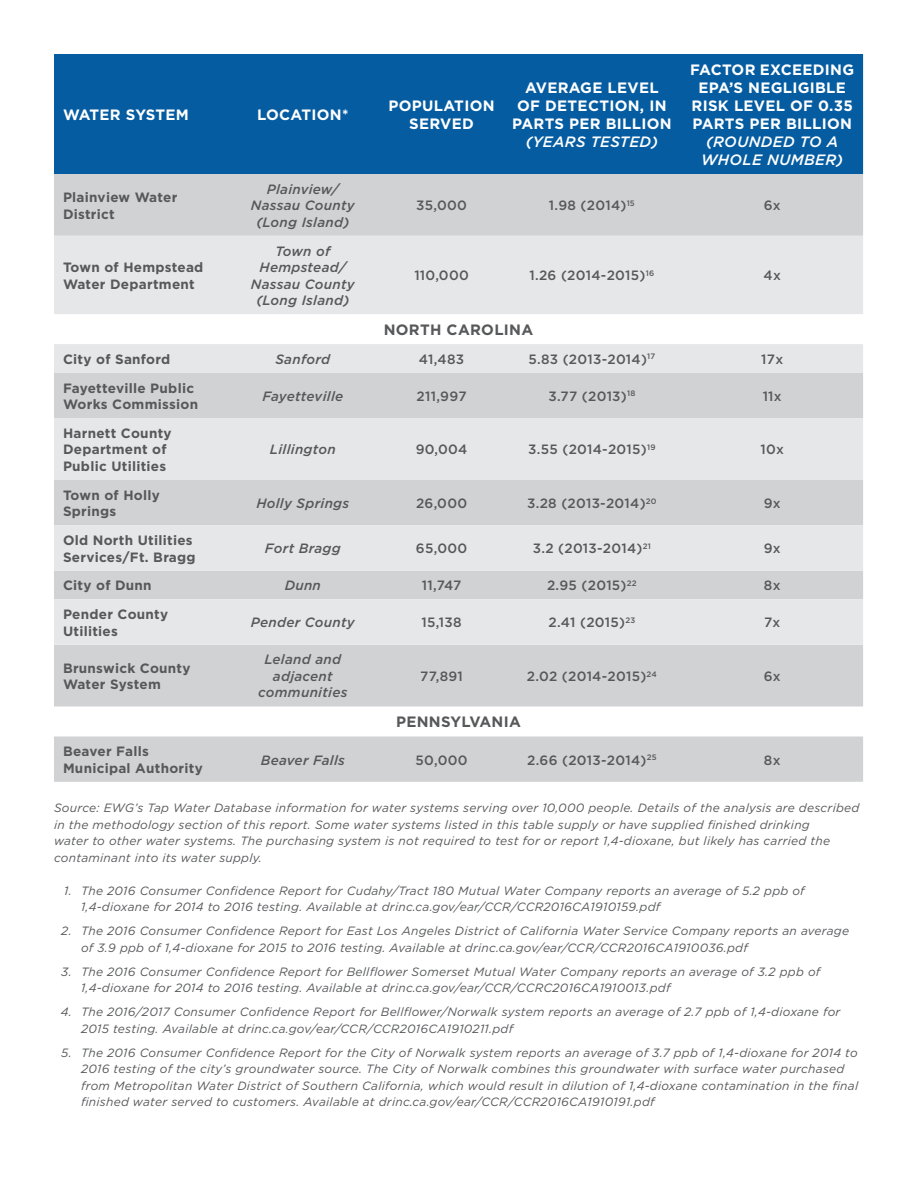
<style>
.page{position:relative;width:918px;height:1188px;background:#fff}
.page>*{position:absolute;margin:0;border:0;box-sizing:border-box;transform-origin:0 0}
.t1{font:700 15px/18px "Gotham";letter-spacing:.02em;color:#fff;text-align:center}
.Body{font:700 15px "Gotham";letter-spacing:.02em;color:#57585a}
.Body-2{font:700 13.5px/16.5px "Gotham";letter-spacing:.02em;color:#57585a}
.Body-3{font:500 13.5px "Gotham";letter-spacing:.02em;color:#57585a}
.Body-4{font:italic 500 13.5px/16.5px "Gotham";letter-spacing:.02em;color:#57585a;text-align:center}
.source{font:italic 12px/16.5px "Gotham";letter-spacing:.02em;color:#57585a}
.s1{font-weight:500;font-style:italic}
</style>
<div class="page">
<div style="left:54px;top:54px;width:809px;height:120px;background:#055ca1"></div>
<svg style="left:54px;top:174px;width:809px;height:608px;fill:#d1d2d4"></svg>
<svg style="left:54px;top:236px;width:809px;height:409px;fill:#e6e7e9"></svg>
<p class="t1" style="left:63px;top:106px;width:127px">WATER SYSTEM</p>
<p class="t1" style="left:257px;top:106px;width:93px">LOCATION*</p>
<p class="t1" style="left:389px;top:97px;width:107px">POPULATION<br>SERVED</p>
<p class="t1" style="left:512px;top:79px;width:161px">AVERAGE LEVEL<br>OF DETECTION, IN<br>PARTS PER BILLION <span class="s1">(YEARS TESTED)</span></p>
<p class="t1" style="left:690px;top:61px;width:165px">FACTOR EXCEEDING<br>EPA’S NEGLIGIBLE<br>RISK LEVEL OF 0.35<br>PARTS PER BILLION <span class="s1">(ROUNDED TO A<br>WHOLE NUMBER)</span></p>
<p class="Body-2" style="left:63px;top:189px;width:116px">Plainview Water<br>District</p>
<p class="Body-4" style="left:251px;top:181px;width:105px">Plainview/<br>Nassau County (Long Island)</p>
<p class="Body-2" style="left:63px;top:259px;width:142px">Town of Hempstead<br>Water Department</p>
<p class="Body-4" style="left:251px;top:242px;width:105px">Town of<br>Hempstead/<br>Nassau County (Long Island)</p>
<p class="Body-3" style="left:416px;top:197px;width:52px">35,000</p>
<p class="Body-3" style="left:549px;top:197px;width:87px">1.98 (2014)<sup>15</sup></p>
<p class="Body-3" style="left:764px;top:197px;width:18px">6x</p>
<p class="Body-3" style="left:414px;top:267px;width:56px">110,000</p>
<p class="Body-3" style="left:530px;top:267px;width:126px">1.26 (2014-2015)<sup>16</sup></p>
<p class="Body-3" style="left:764px;top:267px;width:19px">4x</p>
<p class="Body" style="left:384px;top:320px;width:151px">NORTH CAROLINA</p>
<p class="Body-2" style="left:63px;top:351px;width:109px">City of Sanford</p>
<p class="Body-4" style="left:275px;top:351px;width:56px">Sanford</p>
<p class="Body-3" style="left:419px;top:350px;width:47px">41,483</p>
<p class="Body-3" style="left:528px;top:350px;width:128px">5.83 (2013-2014)<sup>17</sup></p>
<p class="Body-3" style="left:761px;top:350px;width:23px">17x</p>
<p class="Body-2" style="left:63px;top:380px;width:137px">Fayetteville Public<br>Works Commission</p>
<p class="Body-4" style="left:262px;top:388px;width:82px">Fayetteville</p>
<p class="Body-3" style="left:417px;top:387px;width:51px">211,997</p>
<p class="Body-3" style="left:548px;top:387px;width:88px">3.77 (2013)<sup>18</sup></p>
<p class="Body-3" style="left:763px;top:387px;width:21px">11x</p>
<p class="Body-2" style="left:63px;top:425px;width:110px">Harnett County<br>Department of<br>Public Utilities</p>
<p class="Body-4" style="left:270px;top:441px;width:67px">Lillington</p>
<p class="Body-3" style="left:416px;top:441px;width:53px">90,004</p>
<p class="Body-3" style="left:528px;top:441px;width:129px">3.55 (2014-2015)<sup>19</sup></p>
<p class="Body-3" style="left:760px;top:441px;width:25px">10x</p>
<p class="Body-2" style="left:63px;top:487px;width:98px">Town of Holly<br>Springs</p>
<p class="Body-4" style="left:256px;top:495px;width:94px">Holly Springs</p>
<p class="Body-3" style="left:416px;top:494px;width:53px">26,000</p>
<p class="Body-3" style="left:527px;top:494px;width:131px">3.28 (2013-2014)<sup>20</sup></p>
<p class="Body-3" style="left:764px;top:494px;width:18px">9x</p>
<p class="Body-2" style="left:63px;top:532px;width:134px">Old North Utilities<br>Services/Ft. Bragg</p>
<p class="Body-4" style="left:265px;top:540px;width:77px">Fort Bragg</p>
<p class="Body-3" style="left:416px;top:540px;width:53px">65,000</p>
<p class="Body-3" style="left:533px;top:540px;width:120px">3.2 (2013-2014)<sup>21</sup></p>
<p class="Body-3" style="left:764px;top:540px;width:18px">9x</p>
<p class="Body-2" style="left:63px;top:577px;width:90px">City of Dunn</p>
<p class="Body-4" style="left:285px;top:577px;width:38px">Dunn</p>
<p class="Body-3" style="left:422px;top:577px;width:41px">11,747</p>
<p class="Body-3" style="left:547px;top:577px;width:91px">2.95 (2015)<sup>22</sup></p>
<p class="Body-3" style="left:764px;top:577px;width:18px">8x</p>
<p class="Body-2" style="left:63px;top:606px;width:107px">Pender County<br>Utilities</p>
<p class="Body-4" style="left:251px;top:614px;width:105px">Pender County</p>
<p class="Body-3" style="left:421px;top:614px;width:42px">15,138</p>
<p class="Body-3" style="left:549px;top:614px;width:88px">2.41 (2015)<sup>23</sup></p>
<p class="Body-3" style="left:764px;top:614px;width:18px">7x</p>
<p class="Body-2" style="left:63px;top:660px;width:129px">Brunswick County<br>Water System</p>
<p class="Body-4" style="left:258px;top:651px;width:91px">Leland and adjacent communities</p>
<p class="Body-3" style="left:420px;top:667px;width:44px">77,891</p>
<p class="Body-3" style="left:527px;top:667px;width:131px">2.02 (2014-2015)<sup>24</sup></p>
<p class="Body-3" style="left:764px;top:667px;width:18px">6x</p>
<p class="Body" style="left:396px;top:712px;width:126px">PENNSYLVANIA</p>
<p class="Body-2" style="left:63px;top:743px;width:141px">Beaver Falls<br>Municipal Authority</p>
<p class="Body-4" style="left:261px;top:751px;width:86px">Beaver Falls</p>
<p class="Body-3" style="left:416px;top:751px;width:53px">50,000</p>
<p class="Body-3" style="left:527px;top:751px;width:131px">2.66 (2013-2014)<sup>25</sup></p>
<p class="Body-3" style="left:764px;top:751px;width:18px">8x</p>
<p class="source" style="left:54px;top:799px;width:807px">Source: EWG’s Tap Water Database information for water systems serving over 10,000 people. Details of the analysis are described in the methodology section of this report. Some water systems listed in this table supply or have supplied finished drinking<br>water to other water systems. The purchasing system is not required to test for or report 1,4-dioxane, but likely has carried the contaminant into its water supply.</p>
<p class="source" style="left:81px;top:882px;width:725px;text-indent:-17px">1. The 2016 Consumer Confidence Report for Cudahy/Tract 180 Mutual Water Company reports an average of 5.2 ppb of<br>1,4-dioxane for 2014 to 2016 testing. Available at drinc.ca.gov/ear/CCR/CCR2016CA1910159.pdf</p>
<p class="source" style="left:81px;top:922px;width:770px;text-indent:-20px">2. The 2016 Consumer Confidence Report for East Los Angeles District of California Water Service Company reports an average of 3.9 ppb of 1,4-dioxane for 2015 to 2016 testing. Available at drinc.ca.gov/ear/CCR/CCR2016CA1910036.pdf</p>
<p class="source" style="left:81px;top:963px;width:741px;text-indent:-20px">3. The 2016 Consumer Confidence Report for Bellflower Somerset Mutual Water Company reports an average of 3.2 ppb of<br>1,4-dioxane for 2014 to 2016 testing. Available at drinc.ca.gov/ear/CCR/CCRC2016CA1910013.pdf</p>
<p class="source" style="left:81px;top:1003px;width:761px;text-indent:-20px">4. The 2016/2017 Consumer Confidence Report for Bellflower/Norwalk system reports an average of 2.7 ppb of 1,4-dioxane for<br>2015 testing. Available at drinc.ca.gov/ear/CCR/CCR2016CA1910211.pdf</p>
<p class="source" style="left:81px;top:1044px;width:779px;text-indent:-20px">5. The 2016 Consumer Confidence Report for the City of Norwalk system reports an average of 3.7 ppb of 1,4-dioxane for 2014 to 2016 testing of the city’s groundwater source. The City of Norwalk combines this groundwater with surface water purchased from Metropolitan Water District of Southern California, which would result in dilution of 1,4-dioxane contamination in the final finished water served to customers. Available at drinc.ca.gov/ear/CCR/CCR2016CA1910191.pdf</p>
</div>
